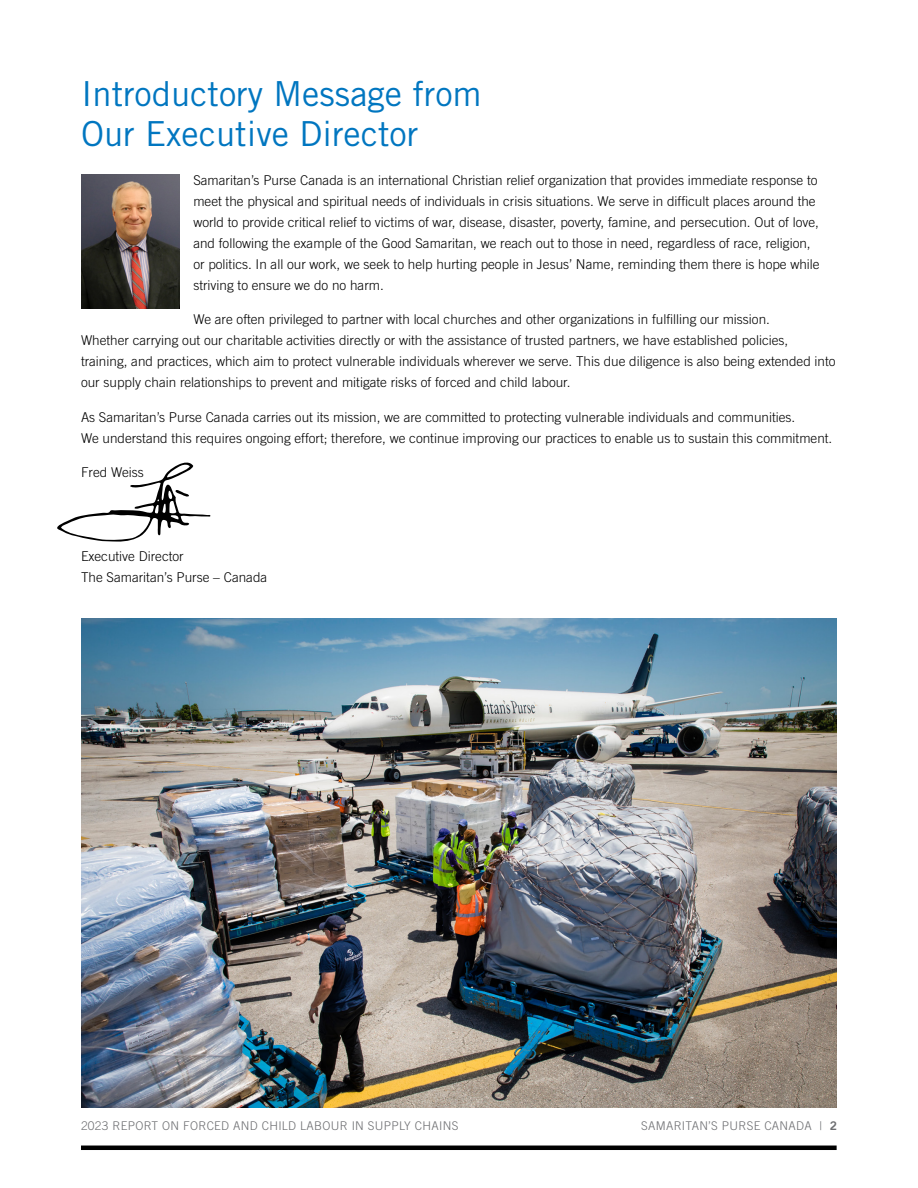
<style>
.page{position:relative;width:918px;height:1188px;background:#fff}
.page>*{position:absolute;margin:0;border:0;box-sizing:border-box;transform-origin:0 0}
.t1{font:34.5px/40.5px "Trade Gothic LT Std";color:#0076c0}
.t2{font:300 13.5px/21px "Trade Gothic LT Std";color:#000}
.t3{font:300 12px "Trade Gothic LT Std";letter-spacing:.025em;color:#6d6e71}
.s1{font-family:"Trade Gothic LT Std Bd 2";font-weight:400}
</style>
<div class="page">
<hr style="left:81px;top:1146px;width:756px;height:4px;background:#000">
<img style="left:81px;top:619px;width:756px;height:489px">
<img style="left:81px;top:174px;width:99px;height:135px">
<svg style="left:57px;top:463px;width:153px;height:79px"></svg>
<h1 class="t1" style="left:81px;top:73px;width:402px">Introductory Message from<br>Our Executive Director</h1>
<p class="t2" style="left:193px;top:169px;width:628px">Samaritan’s Purse Canada is an international Christian relief organization that provides immediate response to meet the physical and spiritual needs of individuals in crisis situations. We serve in difficult places around the world to provide critical relief to victims of war, disease, disaster, poverty, famine, and persecution. Out of love, and following the example of the Good Samaritan, we reach out to those in need, regardless of race, religion, or politics. In all our work, we seek to help hurting people in Jesus’ Name, reminding them there is hope while striving to ensure we do no harm.</p>
<p class="t2" style="left:81px;top:309px;width:756px;text-indent:112px">We are often privileged to partner with local churches and other organizations in fulfilling our mission.<br>Whether carrying out our charitable activities directly or with the assistance of trusted partners, we have established policies, training, and practices, which aim to protect vulnerable individuals wherever we serve. This due diligence is also being extended into our supply chain relationships to prevent and mitigate risks of forced and child labour.</p>
<p class="t2" style="left:81px;top:406px;width:753px">As Samaritan’s Purse Canada carries out its mission, we are committed to protecting vulnerable individuals and communities.<br>We understand this requires ongoing effort; therefore, we continue improving our practices to enable us to sustain this commitment.</p>
<p class="t2" style="left:81px;top:462px;width:64px">Fred Weiss</p>
<p class="t2" style="left:81px;top:546px;width:188px">Executive Director<br>The Samaritan’s Purse – Canada</p>
<p class="t3" style="left:81px;top:1118px;width:379px">2023 REPORT ON FORCED AND CHILD LABOUR IN SUPPLY CHAINS</p>
<p class="t3" style="left:641px;top:1118px;width:197px">SAMARITAN’S PURSE CANADA | <span class="s1">2</span></p>
</div>
